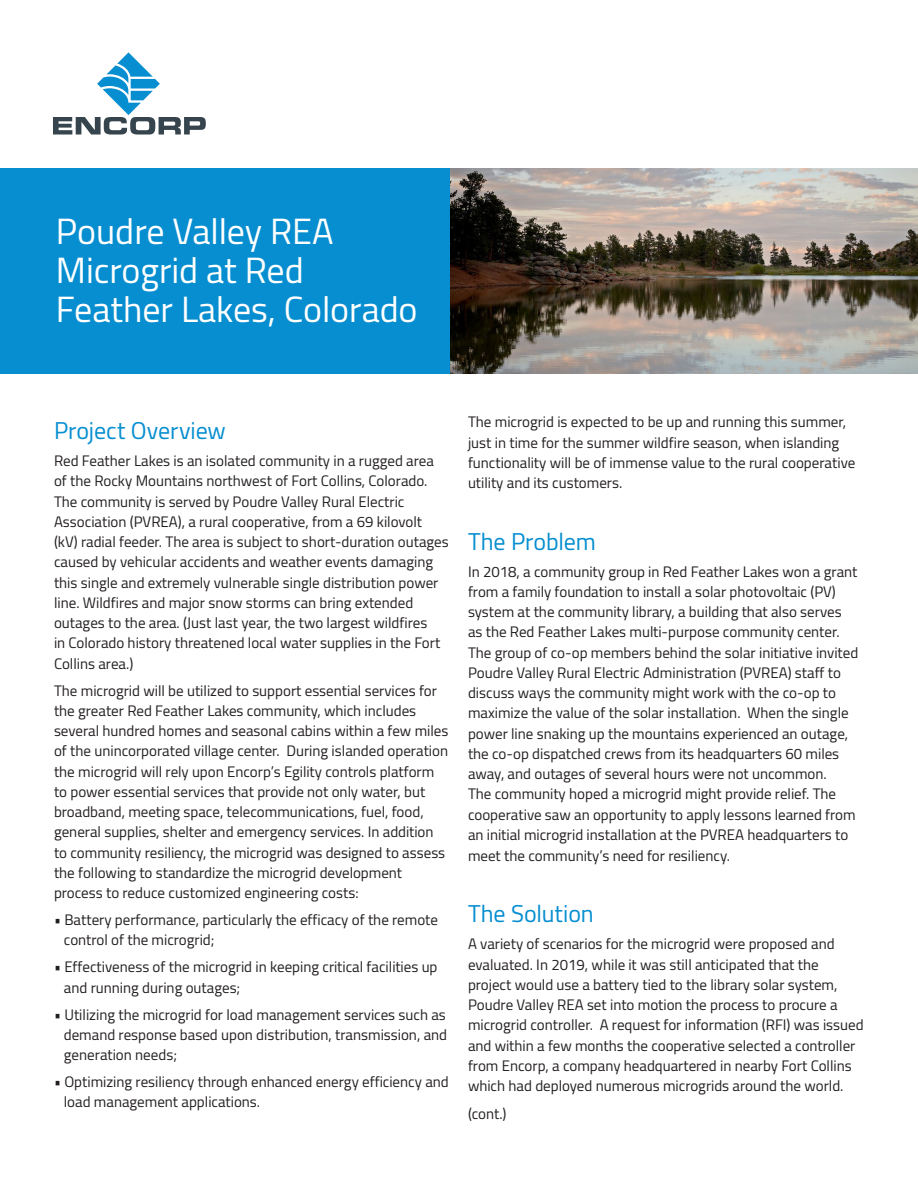
<style>
.page{position:relative;width:918px;height:1188px;background:#fff}
.page>*{position:absolute;margin:0;border:0;box-sizing:border-box;transform-origin:0 0}
.t1{font:36px/39px "Cairo";color:#fff}
.body{font:24px "Cairo";letter-spacing:-.005em;color:#068ed0}
.body-2{font:15px/20.2px "Cairo";color:#231f20}
</style>
<div class="page">
<div style="left:0;top:169px;width:918px;height:205px;background:#068ed0"></div>
<img style="left:450px;top:169px;width:468px;height:205px">
<svg style="left:53px;top:52px;width:153px;height:83px"></svg>
<p class="t1" style="left:56px;top:211px;width:363px">Poudre Valley REA<br>Microgrid at Red<br>Feather Lakes, Colorado</p>
<p class="body" style="left:54px;top:411px;width:173px">Project Overview</p>
<p class="body-2" style="left:54px;top:451px;width:396px">Red Feather Lakes is an isolated community in a rugged area of the Rocky Mountains northwest of Fort Collins, Colorado.<br>The community is served by Poudre Valley Rural Electric Association (PVREA), a rural cooperative, from a 69 kilovolt (kV) radial feeder. The area is subject to short-duration outages caused by vehicular accidents and weather events damaging this single and extremely vulnerable single distribution power line. Wildfires and major snow storms can bring extended outages to the area. (Just last year, the two largest wildfires<br>in Colorado history threatened local water supplies in the Fort Collins area.)</p>
<p class="body-2" style="left:54px;top:680px;width:396px">The microgrid will be utilized to support essential services for the greater Red Feather Lakes community, which includes several hundred homes and seasonal cabins within a few miles of the unincorporated village center. During islanded operation the microgrid will rely upon Encorp’s Egility controls platform to power essential services that provide not only water, but broadband, meeting space, telecommunications, fuel, food, general supplies, shelter and emergency services. In addition to community resiliency, the microgrid was designed to assess the following to standardize the microgrid development process to reduce customized engineering costs:</p>
<p class="body-2" style="left:64px;top:910px;width:376px;text-indent:-10px">• Battery performance, particularly the efficacy of the remote control of the microgrid;</p>
<p class="body-2" style="left:64px;top:957px;width:375px;text-indent:-10px">• Effectiveness of the microgrid in keeping critical facilities up and running during outages;</p>
<p class="body-2" style="left:64px;top:1004px;width:385px;text-align:justify;text-indent:-10px">• Utilizing the microgrid for load management services such as demand response based upon distribution, transmission, and generation needs;</p>
<p class="body-2" style="left:64px;top:1072px;width:386px;text-indent:-10px">• Optimizing resiliency through enhanced energy efficiency and load management applications.</p>
<p class="body-2" style="left:468px;top:412px;width:389px">The microgrid is expected to be up and running this summer, just in time for the summer wildfire season, when islanding functionality will be of immense value to the rural cooperative utility and its customers.</p>
<p class="body" style="left:468px;top:521px;width:129px">The Problem</p>
<p class="body-2" style="left:468px;top:561px;width:392px">In 2018, a community group in Red Feather Lakes won a grant from a family foundation to install a solar photovoltaic (PV) system at the community library, a building that also serves as the Red Feather Lakes multi-purpose community center.<br>The group of co-op members behind the solar initiative invited Poudre Valley Rural Electric Administration (PVREA) staff to discuss ways the community might work with the co-op to maximize the value of the solar installation. When the single power line snaking up the mountains experienced an outage, the co-op dispatched crews from its headquarters 60 miles away, and outages of several hours were not uncommon.<br>The community hoped a microgrid might provide relief. The cooperative saw an opportunity to apply lessons learned from an initial microgrid installation at the PVREA headquarters to meet the community’s need for resiliency.</p>
<p class="body" style="left:468px;top:894px;width:127px">The Solution</p>
<p class="body-2" style="left:468px;top:934px;width:397px">A variety of scenarios for the microgrid were proposed and evaluated. In 2019, while it was still anticipated that the project would use a battery tied to the library solar system, Poudre Valley REA set into motion the process to procure a microgrid controller. A request for information (RFI) was issued and within a few months the cooperative selected a controller from Encorp, a company headquartered in nearby Fort Collins which had deployed numerous microgrids around the world.</p>
<p class="body-2" style="left:468px;top:1103px;width:40px">(cont.)</p>
</div>
